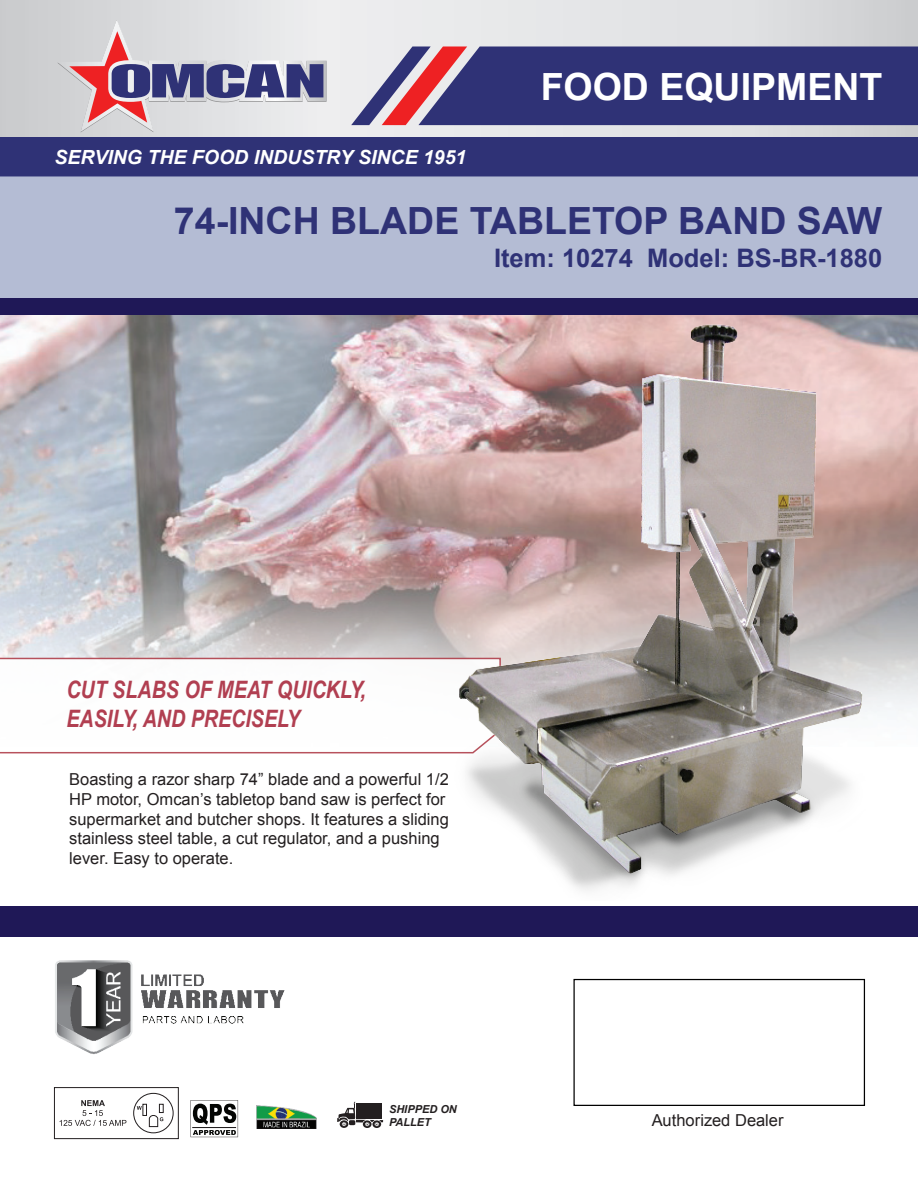
<style>
.page{position:relative;width:918px;height:1188px;background:#fff}
.page>*{position:absolute;margin:0;border:0;box-sizing:border-box;transform-origin:0 0}
.t1{font:700 37.5px "Arial";color:#2f3276}
.t2{font:700 37.5px "Arial";color:#fff}
.t3{font:700 25.5px "Arial";color:#2f3276}
.t4{font:italic 700 24px/28.8px "Arial Narrow";color:#b13f51}
.t5{font:italic 700 19.5px "Arial";color:#fff}
.t6{font:16.5px/19.8px "Arial";color:#231f20}
.t7{font:italic 700 10.95px/13.2px "Arial";color:#231f20}
</style>
<div class="page">
<svg style="left:0;top:0;width:918px;height:137px;background:#dedee0"></svg>
<div style="left:0;top:137px;width:918px;height:39px;background:#2f3276"></div>
<svg style="left:351px;top:46px;width:567px;height:79px;background:#4a447e"></svg>
<svg style="left:57px;top:21px;width:270px;height:112px;background:#bfb5c2"></svg>
<img style="left:0;top:315px;width:918px;height:396px">
<div style="left:0;top:176px;width:918px;height:123px;background:#b4bcd4"></div>
<div style="left:0;top:299px;width:918px;height:16px;background:#1f1857"></div>
<div style="left:573px;top:979px;width:292px;height:127px;border:1px solid #000"></div>
<svg style="left:0;top:657px;width:430px;height:97px"></svg>
<img style="left:430px;top:315px;width:466px;height:576px">
<div style="left:0;top:906px;width:918px;height:30px;background:#1f1857"></div>
<img style="left:55px;top:960px;width:230px;height:94px">
<svg style="left:133px;top:1092px;width:41px;height:42px"></svg>
<div style="left:54px;top:1087px;width:125px;height:52px;border:1px solid #231f20"></div>
<svg style="left:60px;top:1100px;width:66px;height:26px"></svg>
<img style="left:256px;top:1106px;width:61px;height:23px">
<div style="left:340px;top:1120px;width:8px;height:8px;background:#231f20;border-radius:50%"></div>
<svg style="left:363px;top:1120px;width:9px;height:8px"></svg>
<svg style="left:372px;top:1120px;width:9px;height:8px"></svg>
<svg style="left:337px;top:1102px;width:46px;height:24px"></svg>
<svg style="left:190px;top:1100px;width:48px;height:37px"></svg>
<hr style="left:192px;top:1127px;width:44px;height:1px;background:#231f20">
<p class="t5" style="left:54px;top:144px;width:414px">SERVING THE FOOD INDUSTRY SINCE 1951</p>
<h1 class="t2" style="left:541px;top:62px;width:343px">FOOD EQUIPMENT</h1>
<h1 class="t1" style="left:174px;top:196px;width:343px">74-INCH BLADE TABLETOP</h1>
<h1 class="t1" style="left:678px;top:196px;width:55px">BAND</h1>
<h1 class="t1" style="left:797px;top:196px;width:87px">SAW</h1>
<h2 class="t3" style="left:494px;top:241px;width:390px">ITEM: 10274 MODEL: BS-BR-1880</h2>
<h3 class="t4" style="left:66px;top:674px;width:301px">CUT SLABS OF MEAT QUICKLY,<br>EASILY, AND PRECISELY</h3>
<p class="t6" style="left:69px;top:769px;width:381px">Boasting a razor sharp 74” blade and a powerful 1/2<br>HP motor, Omcan’s tabletop band saw is perfect for supermarket and butcher shops. It features a sliding stainless steel table, a cut regulator, and a pushing lever. Easy to operate.</p>
<p class="t7" style="left:389px;top:1103px;width:69px">SHIPPED ON<br>PALLET</p>
<p class="t6" style="left:652px;top:1111px;width:133px">Authorized Dealer</p>
</div>
